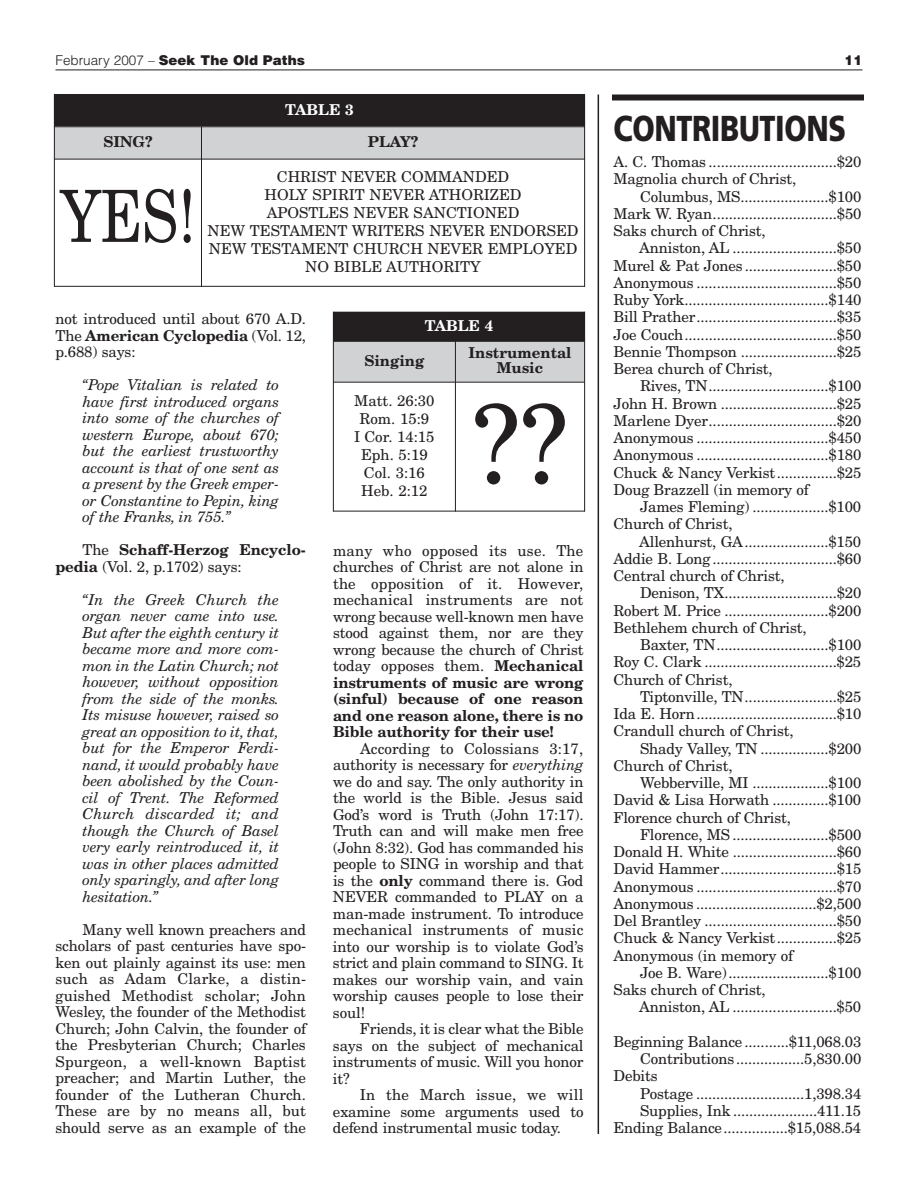
<style>
.page{position:relative;width:918px;height:1188px;background:#fff}
.page>*{position:absolute;margin:0;border:0;box-sizing:border-box;transform-origin:0 0}
.t1{font:108px "New Century Schlbk";color:#231f20}
.t2{font:72px "New Century Schlbk";color:#231f20;scale:.8 1}
.t3{font:900 36px "Frutiger";letter-spacing:-.01em;color:#231f20;scale:.8 1}
.t4{font:15px/16.5px "New Century Schlbk";letter-spacing:-.01em;color:#231f20;text-align:justify}
.t5{font:italic 15px/16.5px "New Century Schlbk";letter-spacing:-.01em;color:#231f20;text-align:justify}
.t6{font:700 15px/16.5px "New Century Schlbk";color:#231f20}
.t7{font:700 15px "New Century Schlbk";color:#fff}
.t8{font:900 13.5px "Helvetica";color:#231f20}
.s1{font-weight:300}
.s2{font-weight:700}
.s3{font-weight:400}
.s4{font-style:italic}
</style>
<div class="page">
<hr style="left:56px;top:70px;width:806px;height:1px;background:#231f20">
<div style="left:612px;top:94px;width:252px;height:6px;background:#231f20"></div>
<hr style="left:598px;top:95px;width:1px;height:1039px;background:#231f20">
<div style="left:333px;top:312px;width:252px;height:29px;background:#231f20"></div>
<div style="left:333px;top:341px;width:122px;height:41px;background:#d1d2d4"></div>
<div style="left:455px;top:341px;width:130px;height:41px;background:#d1d2d4"></div>
<hr style="left:333px;top:312px;width:1px;height:199px;background:#231f20">
<hr style="left:455px;top:341px;width:1px;height:170px;background:#231f20">
<hr style="left:584px;top:312px;width:1px;height:199px;background:#231f20">
<hr style="left:333px;top:341px;width:252px;height:1px;background:#231f20">
<hr style="left:333px;top:382px;width:252px;height:1px;background:#231f20">
<hr style="left:333px;top:511px;width:252px;height:1px;background:#231f20">
<div style="left:54px;top:95px;width:531px;height:32px;background:#231f20"></div>
<div style="left:54px;top:127px;width:147px;height:32px;background:#d1d2d4"></div>
<div style="left:201px;top:127px;width:384px;height:32px;background:#d1d2d4"></div>
<hr style="left:54px;top:94px;width:1px;height:193px;background:#231f20">
<hr style="left:201px;top:126px;width:1px;height:161px;background:#231f20">
<hr style="left:584px;top:94px;width:1px;height:193px;background:#231f20">
<hr style="left:54px;top:159px;width:531px;height:1px;background:#231f20">
<hr style="left:54px;top:286px;width:531px;height:1px;background:#231f20">
<p class="t8" style="left:56px;top:55px;width:251px"><span class="s1">February 2007 –</span> Seek The Old Paths</p>
<p class="t8" style="left:844px;top:55px;width:20px">11</p>
<p class="t7" style="left:285px;top:104px;width:70px">TABLE 3</p>
<p class="t6" style="left:103px;top:135px;width:51px">SING?</p>
<p class="t6" style="left:368px;top:135px;width:52px">PLAY?</p>
<h2 class="t2" style="left:60px;top:190px;width:171px">YES!</h2>
<p class="t4" style="left:208px;top:169px;width:373px;line-height:18px;text-align:center">CHRIST NEVER COMMANDED<br>HOLY SPIRIT NEVER ATHORIZED<br>APOSTLES NEVER SANCTIONED<br>NEW TESTAMENT WRITERS NEVER ENDORSED<br>NEW TESTAMENT CHURCH NEVER EMPLOYED<br>NO BIBLE AUTHORITY</p>
<p class="t4" style="left:55px;top:312px;width:252px">not introduced until about 670 A.D.<br>The <span class="s2">American Cyclopedia</span> (Vol. 12, p.688) says:</p>
<p class="t5" style="left:82px;top:378px;width:198px">“Pope Vitalian is related to have first introduced organs into some of the churches of western Europe, about 670; but the earliest trustworthy account is that of one sent as a present by the Greek emper&shy;or Constantine to Pepin, king of the Franks, in 755.”</p>
<p class="t6" style="left:56px;top:543px;width:252px;text-indent:27px"><span class="s3">The</span> Schaff-Herzog Encyclo&shy;pedia <span class="s3">(Vol. 2, p.1702) says:</span></p>
<p class="t5" style="left:82px;top:592px;width:198px">“In the Greek Church the organ never came into use.<br>But after the eighth century it became more and more com&shy;mon in the Latin Church; not however, without opposition from the side of the monks.<br>Its misuse however, raised so great an opposition to it, that, but for the Emperor Ferdi&shy;nand, it would probably have been abolished by the Coun&shy;cil of Trent. The Reformed Church discarded it; and though the Church of Basel very early reintroduced it, it was in other places admitted only sparingly, and after long hesitation.”</p>
<p class="t4" style="left:56px;top:922px;width:252px;text-indent:27px">Many well known preachers and scholars of past centuries have spo&shy;ken out plainly against its use: men such as Adam Clarke, a distin&shy;guished Methodist scholar; John Wesley, the founder of the Methodist Church; John Calvin, the founder of the Presbyterian Church; Charles Spurgeon, a well-known Baptist preacher; and Martin Luther, the founder of the Lutheran Church.<br>These are by no means all, but should serve as an example of the</p>
<p class="t7" style="left:425px;top:320px;width:70px">TABLE 4</p>
<p class="t6" style="left:364px;top:354px;width:61px">Singing</p>
<p class="t6" style="left:469px;top:347px;width:105px;line-height:15px;text-align:center">Instrumental<br>Music</p>
<p class="t4" style="left:354px;top:393px;width:82px;line-height:18px;text-align:center">Matt. 26:30<br>Rom. 15:9<br>I Cor. 14:15<br>Eph. 5:19<br>Col. 3:16<br>Heb. 2:12</p>
<h1 class="t1" style="left:472px;top:405px;width:97px">??</h1>
<p class="t4" style="left:333px;top:543px;width:252px">many who opposed its use. The churches of Christ are not alone in the opposition of it. However, mechanical instruments are not wrong because well-known men have stood against them, nor are they wrong because the church of Christ today opposes them. <span class="s2">Mechanical instruments of music are wrong (sinful) because of one reason and one reason alone, there is no Bible authority for their use!</span></p>
<p class="t4" style="left:333px;top:741px;width:252px;text-indent:27px">According to Colossians 3:17, authority is necessary for <span class="s4">everything </span>we do and say. The only authority in the world is the Bible. Jesus said God’s word is Truth (John 17:17).<br>Truth can and will make men free (John 8:32). God has commanded his people to SING in worship and that is the <span class="s2">only</span> command there is. God NEVER commanded to PLAY on a man-made instrument. To introduce mechanical instruments of music into our worship is to violate God’s strict and plain command to SING. It makes our worship vain, and vain worship causes people to lose their soul!</p>
<p class="t4" style="left:333px;top:1022px;width:252px;text-indent:27px">Friends, it is clear what the Bible says on the subject of mechanical instruments of music. Will you honor it?</p>
<p class="t4" style="left:333px;top:1088px;width:252px;text-indent:27px">In the March issue, we will examine some arguments used to defend instrumental music today.</p>
<h3 class="t3" style="left:614px;top:114px;width:292px">CONTRIBUTIONS</h3>
<p class="t4" style="left:614px;top:155px;width:250px;line-height:17.2px">A. C. Thomas ................................$20<br>Magnolia church of Christ,</p>
<p class="t4" style="left:614px;top:189px;width:250px;line-height:17.2px;text-indent:27px">Columbus, MS......................$100<br>Mark W. Ryan...............................$50<br>Saks church of Christ,</p>
<p class="t4" style="left:614px;top:241px;width:250px;line-height:17.2px;text-indent:26px">Anniston, AL ..........................$50<br>Murel &amp; Pat Jones.......................$50<br>Anonymous ...................................$50<br>Ruby York....................................$140<br>Bill Prather...................................$35<br>Joe Couch......................................$50<br>Bennie Thompson ........................$25<br>Berea church of Christ,</p>
<p class="t4" style="left:614px;top:379px;width:250px;line-height:17.2px;text-indent:27px">Rives, TN..............................$100<br>John H. Brown .............................$25<br>Marlene Dyer................................$20<br>Anonymous .................................$450<br>Anonymous .................................$180<br>Chuck &amp; Nancy Verkist...............$25<br>Doug Brazzell (in memory of</p>
<p class="t4" style="left:614px;top:500px;width:249px;line-height:17.2px;text-indent:27px">James Fleming) ...................$100<br>Church of Christ,</p>
<p class="t4" style="left:614px;top:534px;width:249px;line-height:17.2px;text-indent:26px">Allenhurst, GA.....................$150<br>Addie B. Long...............................$60<br>Central church of Christ,</p>
<p class="t4" style="left:614px;top:586px;width:249px;line-height:17.2px;text-indent:27px">Denison, TX............................$20<br>Robert M. Price ..........................$200<br>Bethlehem church of Christ,</p>
<p class="t4" style="left:614px;top:638px;width:249px;line-height:17.2px;text-indent:27px">Baxter, TN............................$100<br>Roy C. Clark .................................$25<br>Church of Christ,</p>
<p class="t4" style="left:614px;top:689px;width:249px;line-height:17.2px;text-indent:27px">Tiptonville, TN.......................$25<br>Ida E. Horn...................................$10<br>Crandull church of Christ,</p>
<p class="t4" style="left:614px;top:741px;width:249px;line-height:17.2px;text-indent:27px">Shady Valley, TN .................$200<br>Church of Christ,</p>
<p class="t4" style="left:614px;top:776px;width:249px;line-height:17.2px;text-indent:27px">Webberville, MI ...................$100<br>David &amp; Lisa Horwath ..............$100<br>Florence church of Christ,</p>
<p class="t4" style="left:614px;top:827px;width:250px;line-height:17.2px;text-indent:27px">Florence, MS ........................$500<br>Donald H. White ..........................$60<br>David Hammer.............................$15<br>Anonymous ...................................$70<br>Anonymous ..............................$2,500<br>Del Brantley .................................$50<br>Chuck &amp; Nancy Verkist...............$25<br>Anonymous (in memory of</p>
<p class="t4" style="left:614px;top:965px;width:249px;line-height:17.2px;text-indent:27px">Joe B. Ware).........................$100<br>Saks church of Christ,</p>
<p class="t4" style="left:639px;top:1000px;width:224px">Anniston, AL ..........................$50</p>
<p class="t4" style="left:614px;top:1035px;width:249px">Beginning Balance ...........$11,068.03</p>
<p class="t4" style="left:640px;top:1052px;width:223px">Contributions.................5,830.00</p>
<p class="t4" style="left:614px;top:1069px;width:46px">Debits</p>
<p class="t4" style="left:640px;top:1086px;width:223px">Postage ...........................1,398.34</p>
<p class="t4" style="left:640px;top:1104px;width:223px">Supplies, Ink .....................411.15</p>
<p class="t4" style="left:614px;top:1121px;width:249px">Ending Balance................$15,088.54</p>
</div>
